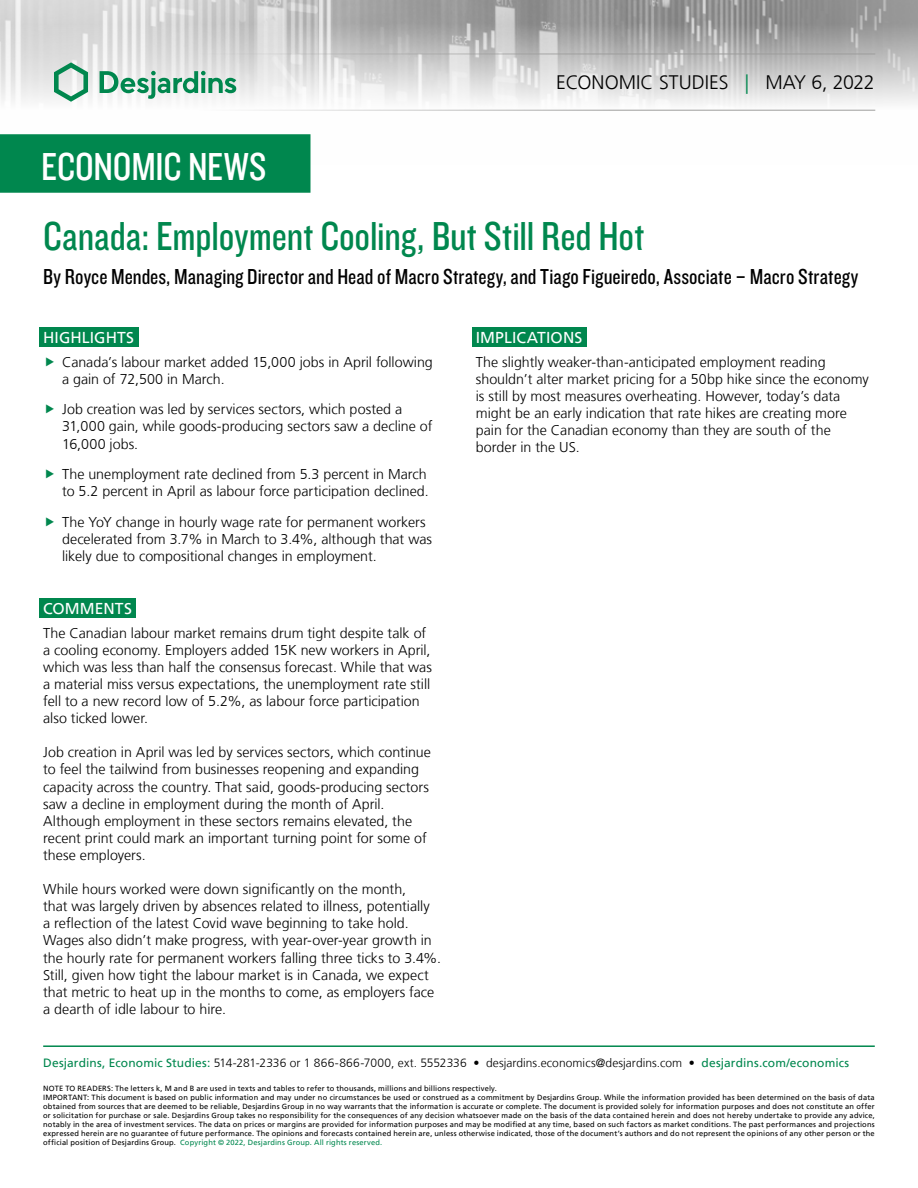
<style>
.page{position:relative;width:918px;height:1188px;background:#fff}
.page>*{position:absolute;margin:0;border:0;box-sizing:border-box;transform-origin:0 0}
.t1{font:42px "Knockout 29 Junior Ltweight";letter-spacing:-.005em;color:#00874e}
.t2{font:40.5px "Knockout 29 Junior Ltweight";letter-spacing:-.005em;color:#fff}
.t3{font:22.5px "Knockout 29 Junior Ltweight";letter-spacing:.005em;color:#000}
.t4{font:300 19.5px "Frutiger LT";color:#000}
.t5{font:15.75px "Frutiger LT";letter-spacing:.005em;color:#fff}
.t6{font:300 14.25px/17.1px "Frutiger LT";color:#000}
.t7{font:300 12px "Frutiger LT";letter-spacing:.005em;color:#000}
.t8{font:7.5px/9px "Frutiger LT";letter-spacing:.02em;color:#000}
.s1{color:#00874e}
.s2{font-weight:400;color:#00874e}
</style>
<div class="page">
<img style="left:0;top:0;width:918px;height:164px">
<hr style="left:43px;top:54px;width:832px;height:1px;background:#9d9d9c">
<hr style="left:43px;top:110px;width:832px;height:1px;background:#9d9d9c">
<svg style="left:54px;top:62px;width:34px;height:40px"></svg>
<svg style="left:100px;top:71px;width:136px;height:28px"></svg>
<div style="left:0;top:135px;width:310px;height:57px;background:#00874e"></div>
<div style="left:0;top:134px;width:310px;height:59px;border:2px solid #00874e"></div>
<hr style="left:43px;top:1045px;width:832px;height:2px;background:#00874e">
<div style="left:39px;top:327px;width:99px;height:20px;background:#00874e"></div>
<div style="left:39px;top:598px;width:97px;height:20px;background:#00874e"></div>
<div style="left:472px;top:327px;width:114px;height:20px;background:#00874e"></div>
<h2 class="t2" style="left:41px;top:140px;width:227px">ECONOMIC NEWS</h2>
<h3 class="t4" style="left:556px;top:72px;width:320px">ECONOMIC STUDIES <span class="s1">|</span> MAY 6, 2022</h3>
<h1 class="t1" style="left:43px;top:209px;width:603px">Canada: Employment Cooling, But Still Red Hot</h1>
<h3 class="t3" style="left:43px;top:262px;width:817px">By Royce Mendes, Managing Director and Head of Macro Strategy, and Tiago Figueiredo, Associate – Macro Strategy</h3>
<p class="t5" style="left:43px;top:328px;width:92px">HIGHLIGHTS</p>
<p class="t6" style="left:62px;top:353px;width:372px">Canada’s labour market added 15,000 jobs in April following a gain of 72,500 in March.</p>
<p class="t6" style="left:62px;top:401px;width:372px">Job creation was led by services sectors, which posted a<br>31,000 gain, while goods-producing sectors saw a decline of<br>16,000 jobs.</p>
<p class="t6" style="left:62px;top:466px;width:368px">The unemployment rate declined from 5.3 percent in March to 5.2 percent in April as labour force participation declined.</p>
<p class="t6" style="left:62px;top:514px;width:371px">The YoY change in hourly wage rate for permanent workers decelerated from 3.7% in March to 3.4%, although that was likely due to compositional changes in employment.</p>
<p class="t5" style="left:43px;top:599px;width:90px">COMMENTS</p>
<p class="t6" style="left:43px;top:624px;width:390px">The Canadian labour market remains drum tight despite talk of a cooling economy. Employers added 15K new workers in April, which was less than half the consensus forecast. While that was a material miss versus expectations, the unemployment rate still fell to a new record low of 5.2%, as labour force participation also ticked lower.</p>
<p class="t6" style="left:43px;top:744px;width:389px">Job creation in April was led by services sectors, which continue to feel the tailwind from businesses reopening and expanding capacity across the country. That said, goods-producing sectors saw a decline in employment during the month of April.<br>Although employment in these sectors remains elevated, the recent print could mark an important turning point for some of these employers.</p>
<p class="t6" style="left:43px;top:881px;width:400px">While hours worked were down significantly on the month,<br>that was largely driven by absences related to illness, potentially<br>a reflection of the latest Covid wave beginning to take hold.<br>Wages also didn’t make progress, with year-over-year growth in the hourly rate for permanent workers falling three ticks to 3.4%.<br>Still, given how tight the labour market is in Canada, we expect that metric to heat up in the months to come, as employers face a dearth of idle labour to hire.</p>
<p class="t5" style="left:476px;top:328px;width:108px">IMPLICATIONS</p>
<p class="t6" style="left:476px;top:353px;width:395px">The slightly weaker-than-anticipated employment reading shouldn’t alter market pricing for a 50bp hike since the economy is still by most measures overheating. However, today’s data might be an early indication that rate hikes are creating more pain for the Canadian economy than they are south of the border in the US.</p>
<p class="t7" style="left:43px;top:1056px;width:808px"><span class="s2">Desjardins, Economic Studies:</span> 514‑281‑2336 or 1 866‑866‑7000, ext. 5552336 • desjardins.economics@desjardins.com • <span class="s2">desjardins.com/economics</span></p>
<p class="t8" style="left:43px;top:1084px;width:833px">NOTE TO READERS: The letters k, M and B are used in texts and tables to refer to thousands, millions and billions respectively.<br>IMPORTANT: This document is based on public information and may under no circumstances be used or construed as a commitment by Desjardins Group. While the information provided has been determined on the basis of data obtained from sources that are deemed to be reliable, Desjardins Group in no way warrants that the information is accurate or complete. The document is provided solely for information purposes and does not constitute an offer or solicitation for purchase or sale. Desjardins Group takes no responsibility for the consequences of any decision whatsoever made on the basis of the data contained herein and does not hereby undertake to provide any advice, notably in the area of investment services. The data on prices or margins are provided for information purposes and may be modified at any time, based on such factors as market conditions. The past performances and projections expressed herein are no guarantee of future performance. The opinions and forecasts contained herein are, unless otherwise indicated, those of the document’s authors and do not represent the opinions of any other person or the official position of Desjardins Group. <span class="s1">Copyright © 2022, Desjardins Group. All rights reserved.</span></p>
</div>
